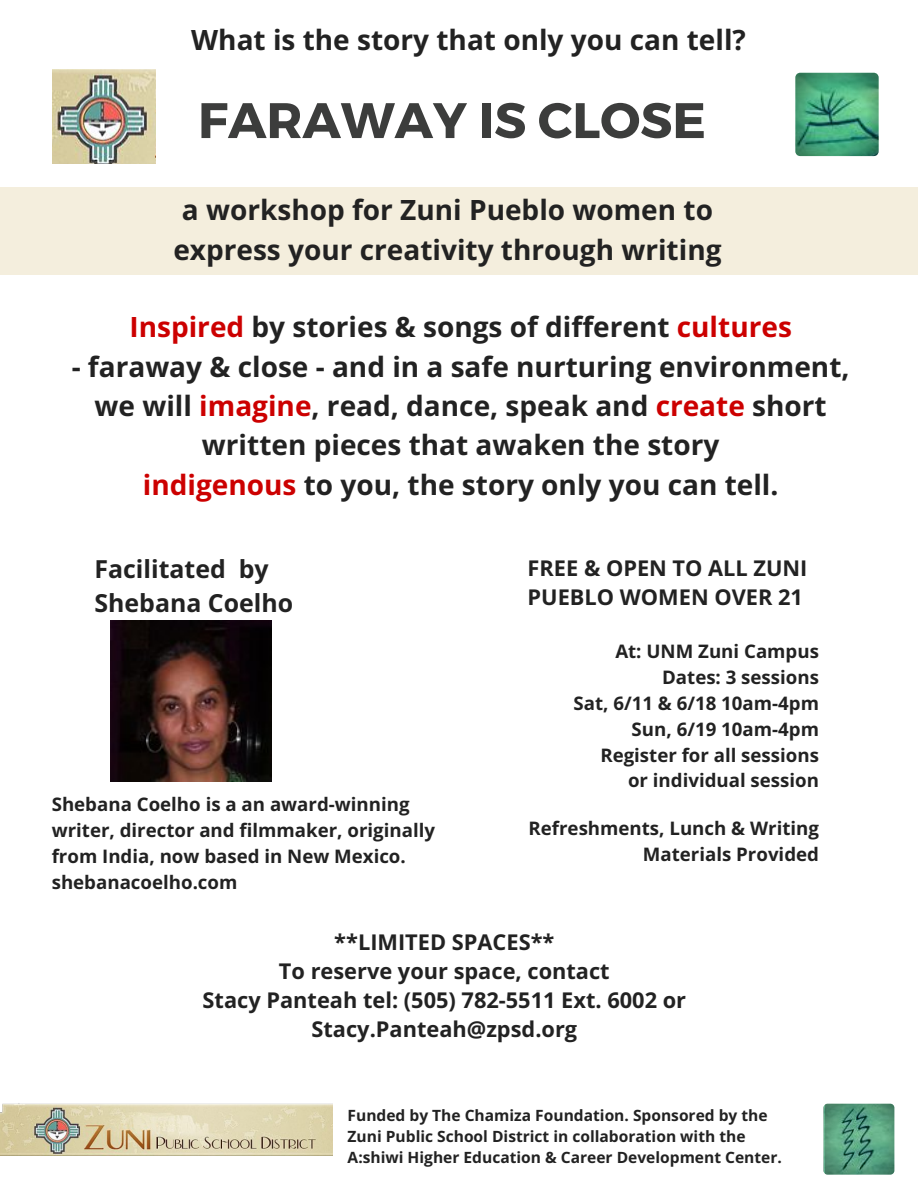
<style>
.page{position:relative;width:918px;height:1187px;background:#fff}
.page>*{position:absolute;margin:0;border:0;box-sizing:border-box;transform-origin:0 0}
.t1{font:700 28.05px/39.3px "Open Sans";color:#222;text-align:center}
.t2{font:700 24.9px/33.8px "Open Sans";color:#222}
.t3{font:700 21.75px/29.2px "Open Sans";color:#222}
.t4{font:700 18.75px/25.8px "Open Sans";color:#222;text-align:right}
.t5{font:700 15.6px/21.3px "Open Sans";color:#222}
.s1{color:#c00}
</style>
<div class="page">
<svg style="left:201px;top:103px;width:266px;height:35px"></svg>
<div style="left:482px;top:103px;width:9px;height:35px;background:#3c3d3c"></div>
<svg style="left:495px;top:103px;width:30px;height:35px"></svg>
<svg style="left:539px;top:103px;width:165px;height:35px"></svg>
<svg style="left:824px;top:1103px;width:70px;height:71px;background:#54997b"></svg>
<svg style="left:795px;top:73px;width:84px;height:83px;background:#45a078"></svg>
<div style="left:0;top:187px;width:918px;height:87px;background:#f4eedd"></div>
<img style="left:53px;top:69px;width:102px;height:95px">
<img style="left:110px;top:621px;width:161px;height:161px">
<img style="left:0;top:1103px;width:333px;height:52px">
<p class="t1" style="left:191px;top:20px;width:556px">What is the story that only you can tell?</p>
<p class="t1" style="left:173px;top:190px;width:550px">a workshop for Zuni Pueblo women to express your creativity through writing</p>
<p class="t1" style="left:129px;top:307px;width:664px"><span class="s1">Inspired</span> by stories &amp; songs of different <span class="s1">cultures</span></p>
<p class="t1" style="left:72px;top:346px;width:779px">- faraway &amp; close - and in a safe nurturing environment, we will <span class="s1">imagine</span>, read, dance, speak and <span class="s1">create</span> short written pieces that awaken the story<br><span class="s1">indigenous</span> to you, the story only you can tell.</p>
<p class="t2" style="left:94px;top:551px;width:200px">Facilitated by<br>Shebana Coelho</p>
<p class="t4" style="left:52px;top:791px;width:385px;text-align:left">Shebana Coelho is a an award-winning writer, director and filmmaker, originally from India, now based in New Mexico. shebanacoelho.com</p>
<p class="t3" style="left:528px;top:553px;width:281px">FREE &amp; OPEN TO ALL ZUNI<br>PUEBLO WOMEN OVER 21</p>
<p class="t4" style="left:573px;top:638px;width:247px">At: UNM Zuni Campus<br>Dates: 3 sessions<br>Sat, 6/11 &amp; 6/18 10am-4pm<br>Sun, 6/19 10am-4pm<br>Register for all sessions<br>or individual session</p>
<p class="t4" style="left:529px;top:814px;width:292px">Refreshments, Lunch &amp; Writing<br>Materials Provided</p>
<p class="t3" style="left:203px;top:926px;width:485px;text-align:center">**LIMITED SPACES**<br>To reserve your space, contact<br>Stacy Panteah tel: (505) 782-5511 Ext. 6002 or<br>Stacy.Panteah@zpsd.org</p>
<p class="t5" style="left:348px;top:1103px;width:436px">Funded by The Chamiza Foundation. Sponsored by the<br>Zuni Public School District in collaboration with the<br>A:shiwi Higher Education &amp; Career Development Center.</p>
</div>
